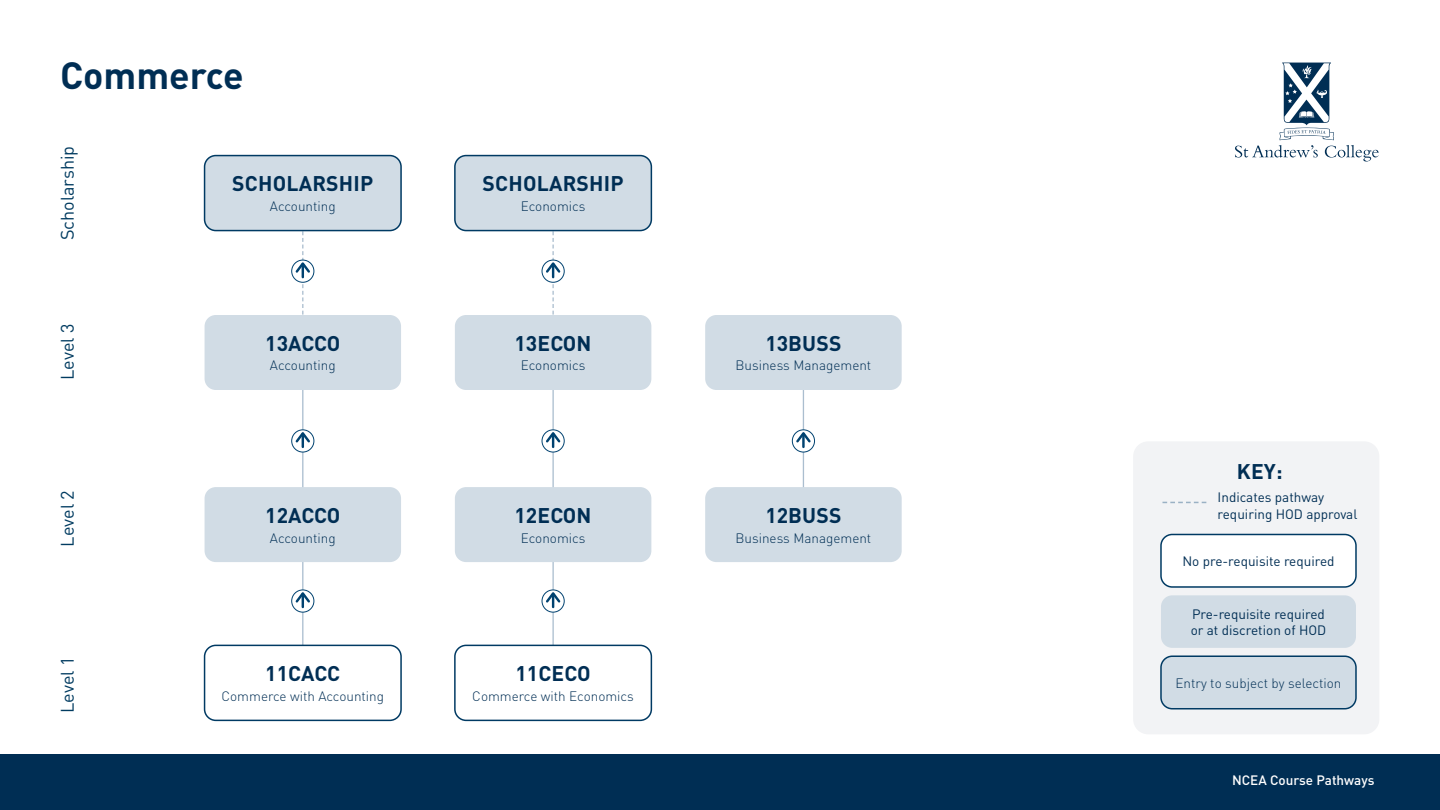
<style>
.page{position:relative;width:1440px;height:810px;background:#fff}
.page>*{position:absolute;margin:0;border:0;box-sizing:border-box;transform-origin:0 0}
.t1{font:700 37.5px "DIN Pro";color:#002e54}
.t2{font:700 21px "DIN Pro";letter-spacing:.01em;color:#002e54}
.t3{font:18px "DIN Pro";color:#013b60}
.t4{font:300 13.5px "DIN Pro";color:#002e54}
.t5{font:13.5px/16.2px "DIN Pro";color:#002e54}
.t6{font:500 13.5px "DIN Pro";color:#fff}
</style>
<div class="page">
<hr style="left:552px;top:390px;width:2px;height:257px;background:#abbecf">
<hr style="left:803px;top:390px;width:1px;height:102px;background:#abbecf">
<hr style="left:302px;top:390px;width:1px;height:257px;background:#abbecf">
<svg style="left:542px;top:590px;width:22px;height:22px"></svg>
<div style="left:542px;top:590px;width:23px;height:23px;border:1px solid #004270;border-radius:50%"></div>
<svg style="left:544px;top:589px;width:19px;height:18px"></svg>
<svg style="left:542px;top:430px;width:22px;height:22px"></svg>
<div style="left:542px;top:429px;width:23px;height:23px;border:1px solid #004270;border-radius:50%"></div>
<svg style="left:544px;top:429px;width:19px;height:18px"></svg>
<div style="left:542px;top:260px;width:22px;height:22px;background:#18537d;border-radius:50%"></div>
<div style="left:542px;top:260px;width:23px;height:23px;border:1px solid #004270;border-radius:50%"></div>
<svg style="left:544px;top:231px;width:19px;height:84px"></svg>
<svg style="left:792px;top:430px;width:23px;height:22px"></svg>
<div style="left:792px;top:429px;width:23px;height:23px;border:1px solid #004270;border-radius:50%"></div>
<svg style="left:794px;top:429px;width:19px;height:18px"></svg>
<svg style="left:292px;top:590px;width:22px;height:22px"></svg>
<div style="left:291px;top:590px;width:23px;height:23px;border:1px solid #004270;border-radius:50%"></div>
<svg style="left:293px;top:589px;width:19px;height:18px"></svg>
<svg style="left:292px;top:430px;width:22px;height:22px"></svg>
<div style="left:291px;top:429px;width:23px;height:23px;border:1px solid #004270;border-radius:50%"></div>
<svg style="left:293px;top:429px;width:19px;height:18px"></svg>
<div style="left:292px;top:260px;width:22px;height:22px;background:#1e5880;border-radius:50%"></div>
<div style="left:291px;top:260px;width:23px;height:23px;border:1px solid #004270;border-radius:50%"></div>
<svg style="left:293px;top:231px;width:19px;height:84px"></svg>
<svg style="left:1235px;top:63px;width:144px;height:99px"></svg>
<div style="left:0;top:754px;width:1440px;height:56px;background:#002e54"></div>
<div style="left:1133px;top:441px;width:246px;height:293px;background:#f2f3f5;border-radius:15px"></div>
<svg style="left:1162px;top:502px;width:44px;height:1px"></svg>
<div style="left:1161px;top:656px;width:195px;height:53px;background:#d1dce5;border-radius:11px"></div>
<div style="left:1160px;top:655px;width:197px;height:54px;border:2px solid #003a63;border-radius:11px"></div>
<div style="left:1161px;top:595px;width:195px;height:53px;background:#d1dce5;border-radius:11px"></div>
<div style="left:1161px;top:534px;width:195px;height:53px;background:#fff;border-radius:11px"></div>
<div style="left:1160px;top:534px;width:197px;height:54px;border:2px solid #003a63;border-radius:11px"></div>
<div style="left:204px;top:645px;width:198px;height:76px;border:2px solid #003a63;border-radius:11px"></div>
<div style="left:205px;top:487px;width:196px;height:75px;background:#d1dce5;border-radius:11px"></div>
<div style="left:205px;top:315px;width:196px;height:75px;background:#d1dce5;border-radius:11px"></div>
<div style="left:205px;top:156px;width:196px;height:75px;background:#d1dce5;border-radius:11px"></div>
<div style="left:204px;top:155px;width:198px;height:76px;border:2px solid #003a63;border-radius:11px"></div>
<div style="left:454px;top:645px;width:198px;height:76px;border:2px solid #003a63;border-radius:11px"></div>
<div style="left:455px;top:487px;width:196px;height:75px;background:#d1dce5;border-radius:11px"></div>
<div style="left:455px;top:315px;width:196px;height:75px;background:#d1dce5;border-radius:11px"></div>
<div style="left:455px;top:156px;width:196px;height:75px;background:#d1dce5;border-radius:11px"></div>
<div style="left:454px;top:155px;width:198px;height:76px;border:2px solid #003a63;border-radius:11px"></div>
<div style="left:705px;top:487px;width:197px;height:75px;background:#d1dce5;border-radius:11px"></div>
<div style="left:705px;top:315px;width:197px;height:75px;background:#d1dce5;border-radius:11px"></div>
<h1 class="t1" style="left:60px;top:50px;width:185px">Commerce</h1>
<h3 class="t3" style="left:55px;top:240px;width:96px;rotate:-90deg">Scholarship</h3>
<h3 class="t3" style="left:55px;top:380px;width:58px;rotate:-90deg">Level 3</h3>
<h3 class="t3" style="left:55px;top:547px;width:58px;rotate:-90deg">Level 2</h3>
<h3 class="t3" style="left:55px;top:713px;width:58px;rotate:-90deg">Level 1</h3>
<h2 class="t2" style="left:232px;top:169px;width:143px">SCHOLARSHIP</h2>
<p class="t4" style="left:270px;top:197px;width:67px">Accounting</p>
<h2 class="t2" style="left:265px;top:329px;width:76px">13ACCO</h2>
<p class="t4" style="left:270px;top:356px;width:67px">Accounting</p>
<h2 class="t2" style="left:265px;top:501px;width:76px">12ACCO</h2>
<p class="t4" style="left:270px;top:529px;width:67px">Accounting</p>
<h2 class="t2" style="left:265px;top:659px;width:76px">11CACC</h2>
<p class="t4" style="left:222px;top:687px;width:164px">Commerce with Accounting</p>
<h2 class="t2" style="left:483px;top:169px;width:143px">SCHOLARSHIP</h2>
<p class="t4" style="left:521px;top:197px;width:66px">Economics</p>
<h2 class="t2" style="left:515px;top:329px;width:79px">13ECON</h2>
<p class="t4" style="left:521px;top:356px;width:66px">Economics</p>
<h2 class="t2" style="left:515px;top:501px;width:79px">12ECON</h2>
<p class="t4" style="left:521px;top:529px;width:66px">Economics</p>
<h2 class="t2" style="left:516px;top:659px;width:77px">11CECO</h2>
<p class="t4" style="left:472px;top:687px;width:163px">Commerce with Economics</p>
<h2 class="t2" style="left:765px;top:329px;width:78px">13BUSS</h2>
<p class="t4" style="left:736px;top:356px;width:137px">Business Management</p>
<h2 class="t2" style="left:765px;top:501px;width:78px">12BUSS</h2>
<p class="t4" style="left:736px;top:529px;width:137px">Business Management</p>
<h2 class="t2" style="left:1237px;top:457px;width:47px">KEY:</h2>
<p class="t5" style="left:1218px;top:489px;width:141px">Indicates pathway requiring HOD approval</p>
<p class="t5" style="left:1182px;top:552px;width:154px">No pre-requisite required</p>
<p class="t5" style="left:1191px;top:605px;width:137px">Pre-requisite required or at discretion of HOD</p>
<p class="t4" style="left:1176px;top:674px;width:167px">Entry to subject by selection</p>
<p class="t6" style="left:1232px;top:771px;width:144px">NCEA Course Pathways</p>
</div>
